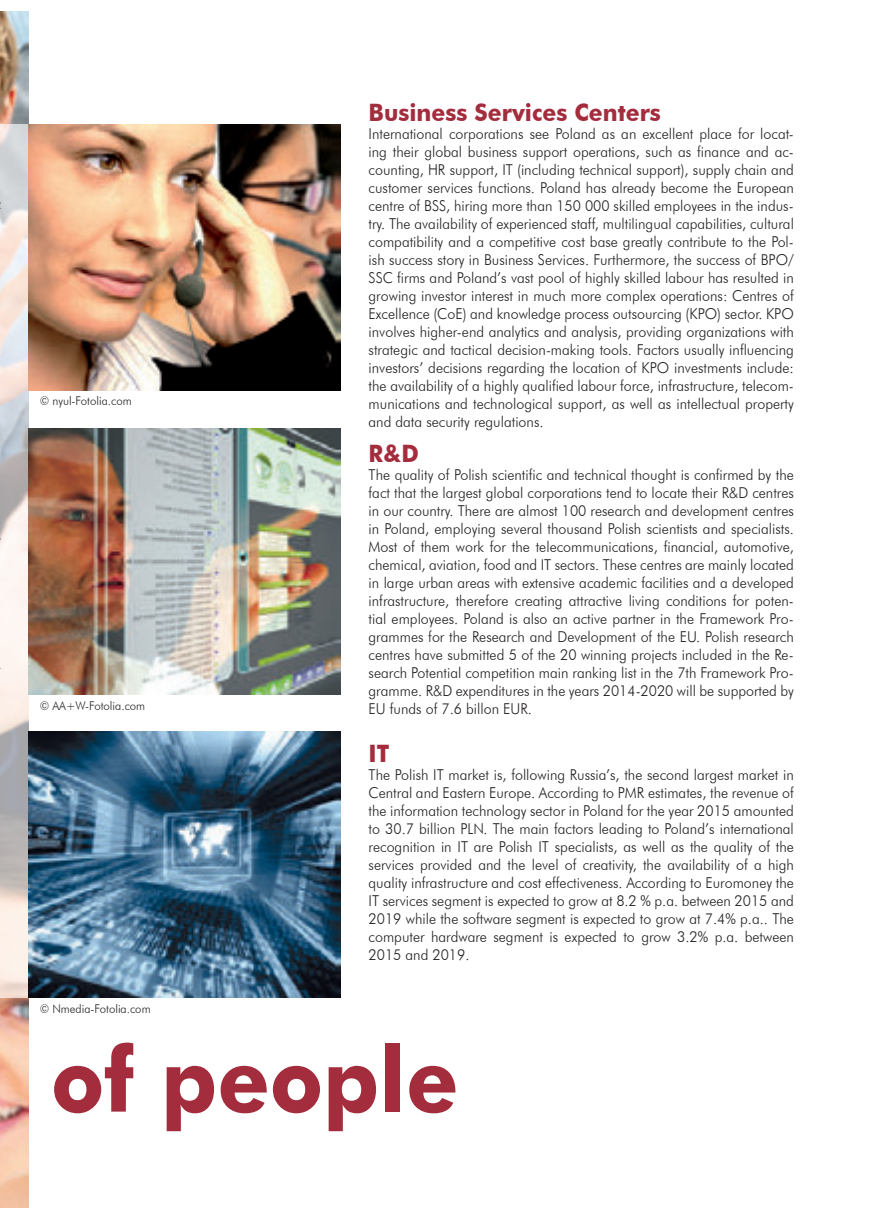
<style>
.page{position:relative;width:879px;height:1219px;background:#fff}
.page>*{position:absolute;margin:0;border:0;box-sizing:border-box;transform-origin:0 0}
.t1{font:700 90px "Futura BT";color:#a32d3d;scale:.95 1}
.t2{font:700 24px "Futura BT";color:#a32d3d;scale:.95 1}
.t3{font:300 15px/18px "Futura BT";color:#231f20;text-align:justify;scale:.95 1}
.t4{font:300 12px "Futura BT";color:#231f20;scale:.95 1}
</style>
<div class="page">
<img style="left:0;top:11px;width:28px;height:1196px">
<img style="left:0;top:125px;width:28px;height:873px">
<img style="left:28px;top:125px;width:312px;height:265px">
<img style="left:28px;top:428px;width:312px;height:266px">
<img style="left:28px;top:731px;width:312px;height:266px">
<p class="t4" style="left:40px;top:394px;width:98px">© nyul-Fotolia.com</p>
<p class="t4" style="left:40px;top:698px;width:113px">© AA+W-Fotolia.com</p>
<p class="t4" style="left:40px;top:1001px;width:118px">© Nmedia-Fotolia.com</p>
<h2 class="t2" style="left:369px;top:98px;width:309px">Business Services Centers</h2>
<p class="t3" style="left:369px;top:125px;width:449px">International corporations see Poland as an excellent place for locat&shy;ing their global business support operations, such as finance and ac&shy;counting, HR support, IT (including technical support), supply chain and customer services functions. Poland has already become the European centre of BSS, hiring more than 150 000 skilled employees in the indus&shy;try. The availability of experienced staff, multilingual capabilities, cultural compatibility and a competitive cost base greatly contribute to the Pol&shy;ish success story in Business Services. Furthermore, the success of BPO/ SSC firms and Poland’s vast pool of highly skilled labour has resulted in growing investor interest in much more complex operations: Centres of Excellence (CoE) and knowledge process outsourcing (KPO) sector. KPO involves higher-end analytics and analysis, providing organizations with strategic and tactical decision-making tools. Factors usually influencing investors’ decisions regarding the location of KPO investments include: the availability of a highly qualified labour force, infrastructure, telecom&shy;munications and technological support, as well as intellectual property and data security regulations.</p>
<h2 class="t2" style="left:369px;top:439px;width:55px">R&amp;D</h2>
<p class="t3" style="left:369px;top:465px;width:449px">The quality of Polish scientific and technical thought is confirmed by the fact that the largest global corporations tend to locate their R&amp;D centres in our country. There are almost 100 research and development centres in Poland, employing several thousand Polish scientists and specialists.<br>Most of them work for the telecommunications, financial, automotive, chemical, aviation, food and IT sectors. These centres are mainly located in large urban areas with extensive academic facilities and a developed infrastructure, therefore creating attractive living conditions for poten&shy;tial employees. Poland is also an active partner in the Framework Pro&shy;grammes for the Research and Development of the EU. Polish research centres have submitted 5 of the 20 winning projects included in the Re&shy;search Potential competition main ranking list in the 7th Framework Pro&shy;gramme. R&amp;D expenditures in the years 2014-2020 will be supported by EU funds of 7.6 billon EUR.</p>
<h2 class="t2" style="left:369px;top:739px;width:23px">IT</h2>
<p class="t3" style="left:369px;top:765px;width:449px">The Polish IT market is, following Russia’s, the second largest market in Central and Eastern Europe. According to PMR estimates, the revenue of the information technology sector in Poland for the year 2015 amounted to 30.7 billion PLN. The main factors leading to Poland’s international recognition in IT are Polish IT specialists, as well as the quality of the services provided and the level of creativity, the availability of a high quality infrastructure and cost effectiveness. According to Euromoney the IT services segment is expected to grow at 8.2 % p.a. between 2015 and 2019 while the software segment is expected to grow at 7.4% p.a.. The computer hardware segment is expected to grow 3.2% p.a. between 2015 and 2019.</p>
<h1 class="t1" style="left:51px;top:1025px;width:430px">of people</h1>
</div>
